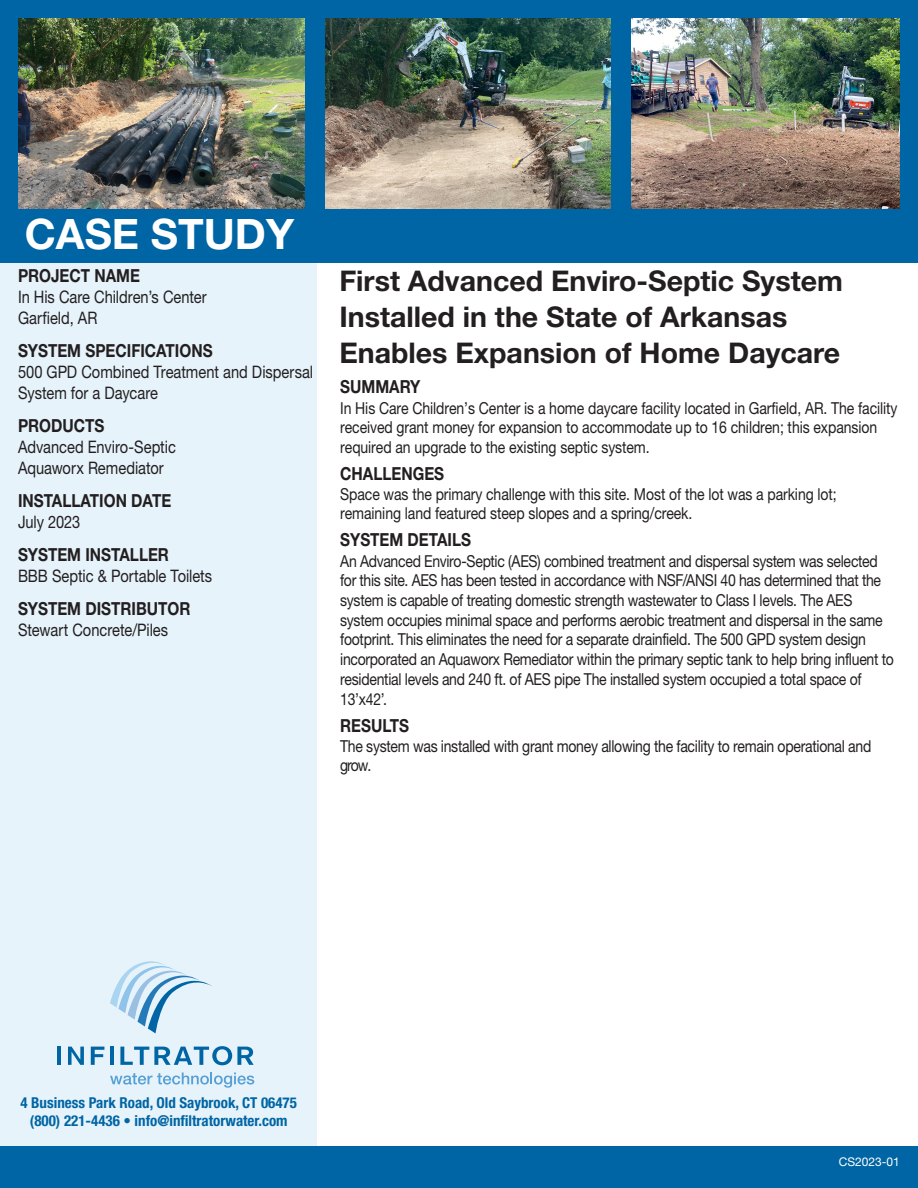
<style>
.page{position:relative;width:918px;height:1188px;background:#fff}
.page>*{position:absolute;margin:0;border:0;box-sizing:border-box;transform-origin:0 0}
.t1{font:700 42px "Helvetica Neue LT Pro";color:#fff}
.t2{font:700 28.5px/36px "Helvetica Neue LT Pro";color:#231f20}
.S2_-_Column{font:700 18px "Helvetica Neue LT Pro";color:#231f20;scale:.85 1}
.T2_-_Column{font:17.25px/21px "Helvetica Neue LT Pro";color:#231f20;scale:.85 1}
.t3{font:16.5px/19.6px "Helvetica Neue LT Pro";letter-spacing:-.02em;color:#231f20;scale:.85 1}
.t4{font:700 condensed 15px "Helvetica Neue LT Pro";color:#0065a4}
.Footer_ID{font:12px "Helvetica Neue LT Pro";color:#fff}
</style>
<div class="page">
<div style="left:0;top:263px;width:317px;height:885px;background:#e6f3fb"></div>
<div style="left:0;top:0;width:918px;height:263px;background:#0065a4"></div>
<img style="left:325px;top:18px;width:285px;height:190px">
<img style="left:632px;top:18px;width:268px;height:190px">
<img style="left:18px;top:18px;width:286px;height:190px">
<div style="left:0;top:1146px;width:918px;height:42px;background:#0065a4"></div>
<svg style="left:110px;top:961px;width:102px;height:72px"></svg>
<svg style="left:110px;top:1073px;width:144px;height:15px"></svg>
<hr style="left:57px;top:1047px;width:4px;height:18px;background:#0065a4">
<svg style="left:68px;top:1047px;width:16px;height:18px"></svg>
<svg style="left:91px;top:1047px;width:13px;height:18px"></svg>
<hr style="left:110px;top:1047px;width:4px;height:18px;background:#0065a4">
<svg style="left:120px;top:1046px;width:134px;height:19px"></svg>
<p class="t1" style="left:25px;top:208px;width:271px">CASE STUDY</p>
<p class="S2_-_Column" style="left:18px;top:265px;width:145px">PROJECT NAME</p>
<p class="T2_-_Column" style="left:18px;top:286px;width:224px">In His Care Children’s Center</p>
<p class="T2_-_Column" style="left:18px;top:307px;width:95px">Garfield, AR</p>
<p class="S2_-_Column" style="left:18px;top:340px;width:231px">SYSTEM SPECIFICATIONS</p>
<p class="T2_-_Column" style="left:18px;top:361px;width:349px">500 GPD Combined Treatment and Dispersal<br>System for a Daycare</p>
<p class="S2_-_Column" style="left:18px;top:415px;width:103px">PRODUCTS</p>
<p class="T2_-_Column" style="left:18px;top:436px;width:187px">Advanced Enviro-Septic</p>
<p class="T2_-_Column" style="left:18px;top:457px;width:173px">Aquaworx Remediator</p>
<p class="S2_-_Column" style="left:18px;top:490px;width:182px">INSTALLATION DATE</p>
<p class="T2_-_Column" style="left:18px;top:511px;width:75px">July 2023</p>
<p class="S2_-_Column" style="left:18px;top:544px;width:179px">SYSTEM INSTALLER</p>
<p class="T2_-_Column" style="left:18px;top:565px;width:230px">BBB Septic &amp; Portable Toilets</p>
<p class="S2_-_Column" style="left:18px;top:598px;width:205px">SYSTEM DISTRIBUTOR</p>
<p class="T2_-_Column" style="left:18px;top:619px;width:178px">Stewart Concrete/Piles</p>
<p class="t2" style="left:339px;top:263px;width:505px">First Advanced Enviro-Septic System<br>Installed in the State of Arkansas<br>Enables Expansion of Home Daycare</p>
<p class="S2_-_Column" style="left:340px;top:376px;width:96px">SUMMARY</p>
<p class="t3" style="left:340px;top:398px;width:657px">In His Care Children’s Center is a home daycare facility located in Garfield, AR. The facility received grant money for expansion to accommodate up to 16 children; this expansion required an upgrade to the existing septic system.</p>
<p class="S2_-_Column" style="left:340px;top:462px;width:124px">CHALLENGES</p>
<p class="t3" style="left:340px;top:484px;width:586px">Space was the primary challenge with this site. Most of the lot was a parking lot; remaining land featured steep slopes and a spring/creek.</p>
<p class="S2_-_Column" style="left:340px;top:529px;width:156px">SYSTEM DETAILS</p>
<p class="t3" style="left:340px;top:551px;width:653px">An Advanced Enviro-Septic (AES) combined treatment and dispersal system was selected for this site. AES has been tested in accordance with NSF/ANSI 40 has determined that the system is capable of treating domestic strength wastewater to Class I levels. The AES system occupies minimal space and performs aerobic treatment and dispersal in the same footprint. This eliminates the need for a separate drainfield. The 500 GPD system design incorporated an Aquaworx Remediator within the primary septic tank to help bring influent to residential levels and 240 ft. of AES pipe The installed system occupied a total space of 13’x42’.</p>
<p class="S2_-_Column" style="left:340px;top:714px;width:83px">RESULTS</p>
<p class="t3" style="left:340px;top:736px;width:626px">The system was installed with grant money allowing the facility to remain operational and grow.</p>
<p class="t4" style="left:21px;top:1094px;width:278px">4 Business Park Road, Old Saybrook, CT 06475</p>
<p class="t4" style="left:30px;top:1112px;width:259px">(800) 221-4436 • info@infiltratorwater.com</p>
<p class="Footer_ID" style="left:839px;top:1155px;width:63px">CS2023-01</p>
</div>
